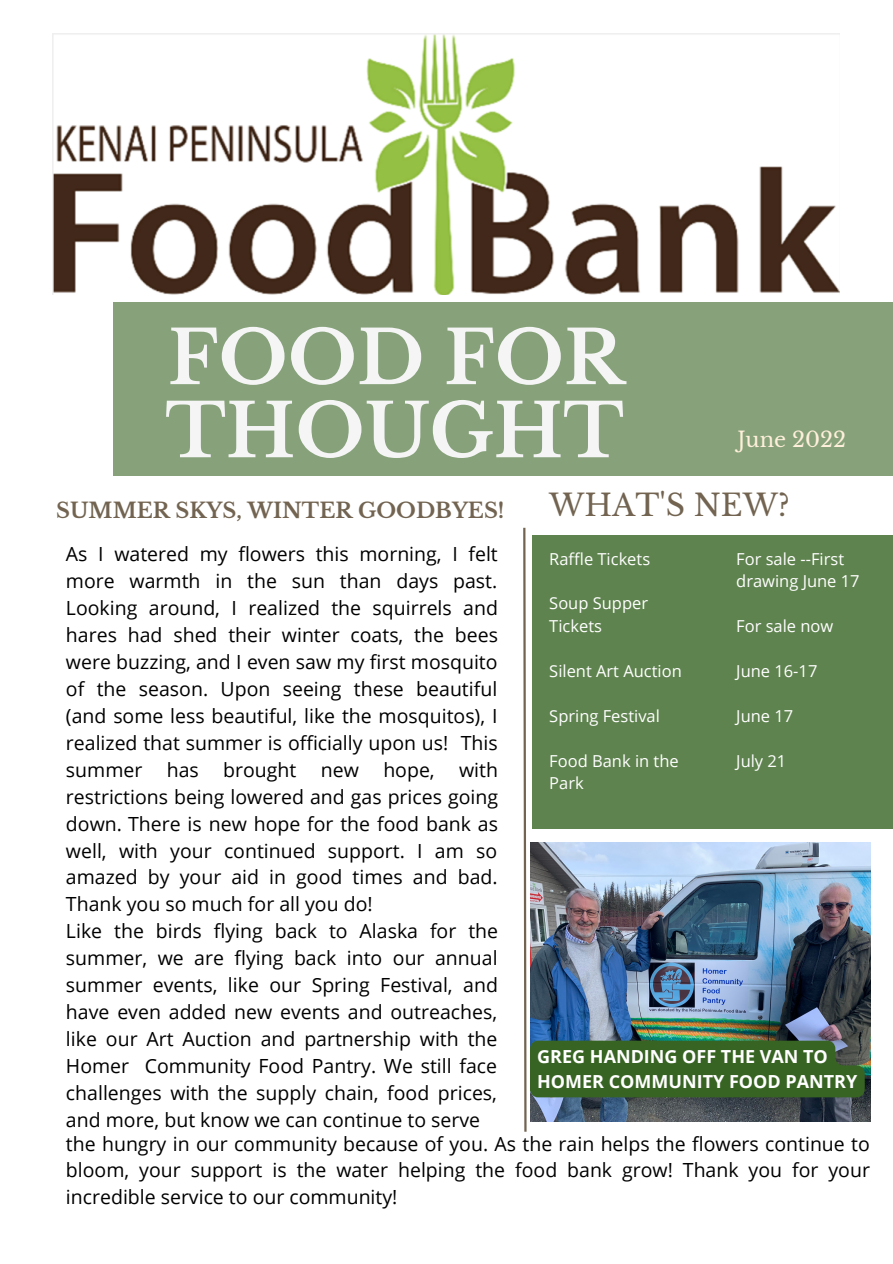
<style>
.page{position:relative;width:893px;height:1264px;background:#fff}
.page>*{position:absolute;margin:0;border:0;box-sizing:border-box;transform-origin:0 0}
.t1{font:700 73.5px/73.1px "Libre Baskerville";color:#f5f5f5}
.t2{font:30px "Libre Baskerville";color:#726451}
.t3{font:700 21px "Libre Baskerville";color:#726451}
.t4{font:21px "Libre Baskerville";color:#fff0db}
.t5{font:19.5px/27px "Open Sans";color:#000;text-align:justify}
.t6{font:700 18px/24.8px "Open Sans";color:#fff}
.t7{font:16.5px/22.5px "Open Sans";color:#fff}
</style>
<div class="page">
<img style="left:52px;top:34px;width:787px;height:260px">
<div style="left:532px;top:535px;width:360px;height:293px;background:#5f834f"></div>
<div style="left:114px;top:302px;width:778px;height:173px;background:#87a27b"></div>
<img style="left:523px;top:527px;width:341px;height:605px">
<p class="t1" style="left:165px;top:322px;width:460px">FOOD FOR<br>THOUGHT</p>
<p class="t4" style="left:737px;top:427px;width:110px">June 2022</p>
<p class="t3" style="left:56px;top:497px;width:449px">SUMMER SKYS, WINTER GOODBYES!</p>
<p class="t5" style="left:66px;top:539px;width:433px">As I watered my flowers this morning, I felt more warmth in the sun than days past.<br>Looking around, I realized the squirrels and hares had shed their winter coats, the bees were buzzing, and I even saw my first mosquito of the season. Upon seeing these beautiful (and some less beautiful, like the mosquitos), I realized that summer is officially upon us! This summer</p>
<p class="t5" style="left:66px;top:755px;width:433px;text-indent:393px">with restrictions being lowered and gas prices going down. There is new hope for the food bank as well, with your continued support. I am so amazed by your aid in good times and bad.<br>Thank you so much for all you do!</p>
<p class="t5" style="left:66px;top:917px;width:433px">Like the birds flying back to Alaska for the summer, we are flying back into our annual summer events, like our Spring Festival, and have even added new events and outreaches, like our Art Auction and partnership with the Homer Community Food Pantry. We still face challenges with the supply chain, food prices, and more, but know we can continue to serve</p>
<p class="t5" style="left:167px;top:755px;width:34px">has</p>
<p class="t5" style="left:223px;top:755px;width:75px">brought</p>
<p class="t5" style="left:321px;top:755px;width:40px">new</p>
<p class="t5" style="left:383px;top:755px;width:53px">hope,</p>
<p class="t2" style="left:549px;top:487px;width:242px">WHAT'S NEW?</p>
<p class="t7" style="left:549px;top:547px;width:102px">Raffle Tickets</p>
<p class="t7" style="left:549px;top:592px;width:100px">Soup Supper<br>Tickets</p>
<p class="t7" style="left:549px;top:659px;width:134px">Silent Art Auction</p>
<p class="t7" style="left:549px;top:704px;width:112px">Spring Festival</p>
<p class="t7" style="left:549px;top:749px;width:131px">Food Bank in the<br>Park</p>
<p class="t7" style="left:736px;top:547px;width:125px">For sale --First drawing June 17</p>
<p class="t7" style="left:736px;top:614px;width:99px">For sale now</p>
<p class="t7" style="left:736px;top:659px;width:83px">June 16-17</p>
<p class="t7" style="left:736px;top:704px;width:58px">June 17</p>
<p class="t7" style="left:736px;top:749px;width:52px">July 21</p>
<p class="t6" style="left:537px;top:1044px;width:321px">GREG HANDING OFF THE VAN TO<br>HOMER COMMUNITY FOOD PANTRY</p>
<p class="t5" style="left:66px;top:1129px;width:805px">the hungry in our community because of you. As the rain helps the flowers continue to bloom, your support is the water helping the food bank grow! Thank you for your incredible service to our community!</p>
</div>
